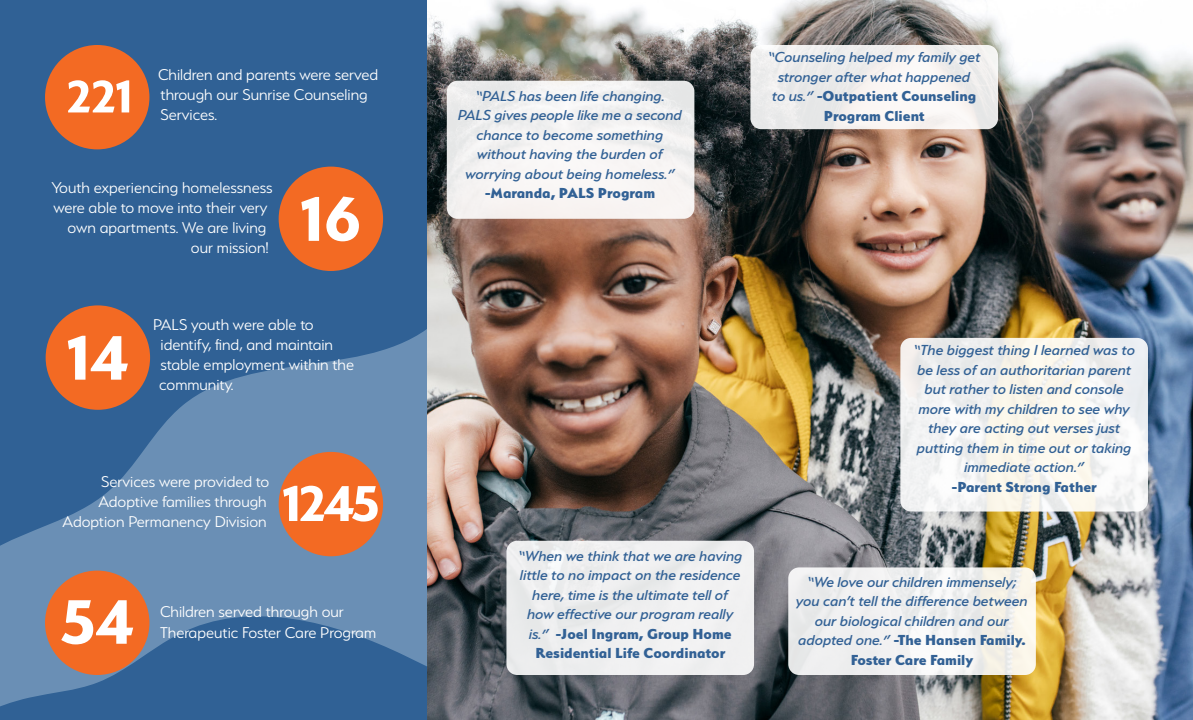
<style>
.page{position:relative;width:1193px;height:720px;background:#fff}
.page>*{position:absolute;margin:0;border:0;box-sizing:border-box;transform-origin:0 0}
.t1{font:700 70.12px "Serenity";color:#fff}
.t2{font:700 56.25px "Serenity";color:#fff}
.t3{font:700 51.25px "Serenity";color:#fff}
.t4{font:300 17.5px/20px "Serenity";color:#fff}
.t5{font:italic 500 16.25px/19.5px "Serenity";color:#326195;text-align:center}
.t6{font:800 16.25px "Serenity";color:#326195}
.s1{font-weight:800;font-style:normal}
</style>
<div class="page">
<svg style="left:0;top:0;width:428px;height:720px;background:#416f9e"></svg>
<div style="left:45px;top:45px;width:104px;height:104px;background:#f36a23;border-radius:50%"></div>
<div style="left:279px;top:167px;width:104px;height:104px;background:#f36a23;border-radius:50%"></div>
<div style="left:45px;top:571px;width:104px;height:104px;background:#f36a23;border-radius:50%"></div>
<img style="left:428px;top:0;width:764px;height:720px">
<div style="left:46px;top:305px;width:104px;height:105px;background:#f36a23;border-radius:50%"></div>
<div style="left:279px;top:452px;width:104px;height:104px;background:#f36a23;border-radius:50%"></div>
<div style="left:750px;top:45px;width:248px;height:84px;background:#f0efee;border-radius:11px"></div>
<div style="left:447px;top:81px;width:247px;height:138px;background:linear-gradient(to right,#f2f1f0,#f5f3f2);border-radius:11px"></div>
<div style="left:506px;top:541px;width:248px;height:134px;background:#efeff0;border-radius:11px"></div>
<div style="left:788px;top:567px;width:247px;height:108px;background:#f1f0ef;border-radius:11px"></div>
<div style="left:900px;top:338px;width:247px;height:174px;background:linear-gradient(to right,#f2f1ef,#f7f6f1);border-radius:11px"></div>
<p class="t3" style="left:67px;top:68px;width:67px">221</p>
<p class="t4" style="left:158px;top:65px;width:222px">Children and parents were served through our Sunrise Counseling<br>Services.</p>
<p class="t4" style="left:52px;top:178px;width:222px">Youth experiencing homelessness</p>
<p class="t4" style="left:53px;top:198px;width:216px">were able to move into their very</p>
<p class="t4" style="left:68px;top:218px;width:200px">own apartments. We are living</p>
<p class="t4" style="left:191px;top:238px;width:79px">our mission!</p>
<p class="t1" style="left:300px;top:180px;width:63px">16</p>
<p class="t1" style="left:67px;top:319px;width:64px">14</p>
<p class="t4" style="left:159px;top:314px;width:196px;text-indent:-6px">PALS youth were able to identify, find, and maintain stable employment within the community.</p>
<p class="t4" style="left:62px;top:472px;width:208px;text-align:right">Services were provided to<br>Adoptive families through<br>Adoption Permanency Division</p>
<p class="t2" style="left:282px;top:472px;width:99px">1245</p>
<p class="t1" style="left:60px;top:583px;width:76px">54</p>
<p class="t4" style="left:160px;top:601px;width:217px;line-height:21px">Children served through our<br>Therapeutic Foster Care Program</p>
<p class="t5" style="left:458px;top:86px;width:226px">“PALS has been life changing.<br>PALS gives people like me a second chance to become something without having the burden of worrying about being homeless.”</p>
<p class="t6" style="left:485px;top:184px;width:172px">-Maranda, PALS Program</p>
<p class="t5" style="left:768px;top:47px;width:214px">“Counseling helped my family get stronger after what happened<br>to us.” <span class="s1">-Outpatient Counseling<br>Program Client</span></p>
<p class="t5" style="left:518px;top:546px;width:226px">“When we think that we are having little to no impact on the residence here, time is the ultimate tell of how effective our program really is.” <span class="s1">-Joel Ingram, Group Home<br>Residential Life Coordinator</span></p>
<p class="t5" style="left:913px;top:341px;width:223px">“The biggest thing I learned was to be less of an authoritarian parent but rather to listen and console more with my children to see why they are acting out verses just putting them in time out or taking immediate action.”</p>
<p class="t6" style="left:952px;top:478px;width:146px">-Parent Strong Father</p>
<p class="t5" style="left:796px;top:572px;width:233px">“We love our children immensely; you can’t tell the difference between our biological children and our adopted one.” <span class="s1">-The Hansen Family.<br>Foster Care Family</span></p>
</div>
